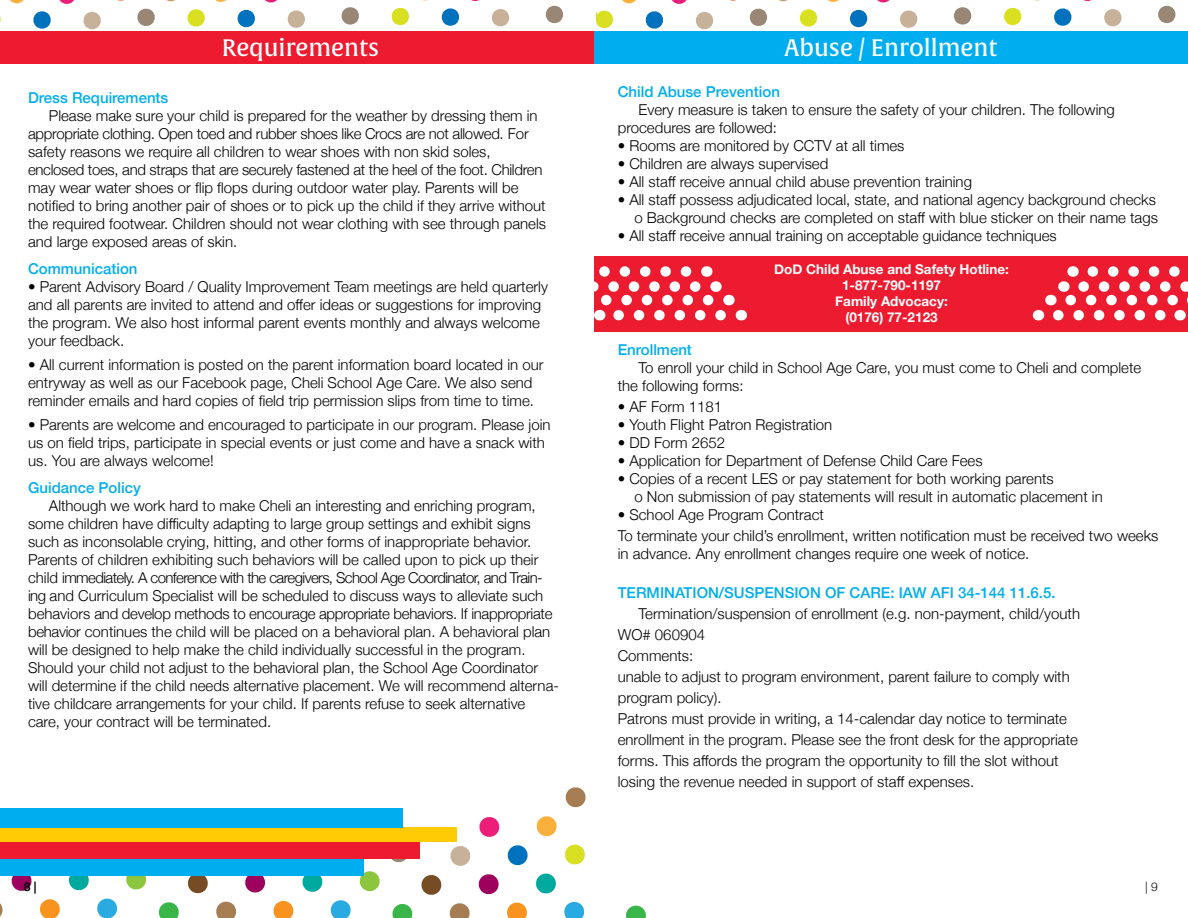
<style>
.page{position:relative;width:1188px;height:918px;background:#fff}
.page>*{position:absolute;margin:0;border:0;box-sizing:border-box;transform-origin:0 0}
.t1{font:23.4px "Alverata Informal PE Medium";color:#fff}
.t2{font:300 15px/18px "Helvetica Neue";color:#000}
.t3{font:500 15px "Helvetica Neue";color:#00aeef}
.t4{font:700 13.5px/16.2px "Helvetica Neue";color:#fff;text-align:center}
.t5{font:700 12px "Helvetica Neue";color:#000}
.t6{font:300 12px "Helvetica Neue";color:#000}
</style>
<div class="page">
<svg style="left:545px;top:5px;width:18px;height:18px"></svg>
<svg style="left:341px;top:7px;width:18px;height:18px"></svg>
<svg style="left:391px;top:7px;width:18px;height:19px"></svg>
<svg style="left:441px;top:8px;width:18px;height:18px"></svg>
<svg style="left:492px;top:9px;width:18px;height:18px"></svg>
<svg style="left:137px;top:8px;width:18px;height:18px"></svg>
<svg style="left:166px;top:0;width:9px;height:2px"></svg>
<svg style="left:187px;top:0;width:39px;height:27px"></svg>
<svg style="left:237px;top:9px;width:18px;height:19px"></svg>
<svg style="left:265px;top:0;width:12px;height:3px"></svg>
<svg style="left:287px;top:10px;width:18px;height:18px"></svg>
<svg style="left:10px;top:0;width:14px;height:4px"></svg>
<svg style="left:33px;top:0;width:41px;height:29px"></svg>
<svg style="left:83px;top:12px;width:18px;height:18px"></svg>
<svg style="left:1158px;top:5px;width:18px;height:18px"></svg>
<svg style="left:954px;top:7px;width:18px;height:18px"></svg>
<svg style="left:1004px;top:7px;width:18px;height:19px"></svg>
<svg style="left:1054px;top:8px;width:18px;height:18px"></svg>
<svg style="left:1104px;top:9px;width:18px;height:18px"></svg>
<svg style="left:749px;top:8px;width:18px;height:18px"></svg>
<svg style="left:779px;top:0;width:9px;height:2px"></svg>
<svg style="left:799px;top:9px;width:19px;height:18px"></svg>
<svg style="left:828px;top:0;width:11px;height:2px"></svg>
<svg style="left:850px;top:9px;width:18px;height:19px"></svg>
<svg style="left:877px;top:0;width:13px;height:3px"></svg>
<svg style="left:900px;top:10px;width:18px;height:18px"></svg>
<svg style="left:595px;top:10px;width:18px;height:18px"></svg>
<svg style="left:622px;top:0;width:14px;height:4px"></svg>
<svg style="left:645px;top:11px;width:18px;height:18px"></svg>
<svg style="left:672px;top:0;width:15px;height:4px"></svg>
<svg style="left:696px;top:12px;width:18px;height:18px"></svg>
<div style="left:0;top:31px;width:594px;height:33px;background:#ed1b2f"></div>
<div style="left:594px;top:256px;width:594px;height:76px;background:#ed1b2f"></div>
<div style="left:595px;top:31px;width:593px;height:33px;background:#00aeef"></div>
<svg style="left:125px;top:875px;width:22px;height:15px"></svg>
<svg style="left:97px;top:898px;width:20px;height:20px"></svg>
<svg style="left:68px;top:875px;width:22px;height:16px"></svg>
<svg style="left:40px;top:899px;width:20px;height:19px"></svg>
<svg style="left:11px;top:875px;width:22px;height:16px"></svg>
<svg style="left:0;top:903px;width:3px;height:14px"></svg>
<svg style="left:391px;top:859px;width:15px;height:3px"></svg>
<svg style="left:359px;top:871px;width:21px;height:20px"></svg>
<svg style="left:330px;top:900px;width:21px;height:18px"></svg>
<svg style="left:301px;top:875px;width:22px;height:17px"></svg>
<svg style="left:273px;top:901px;width:21px;height:17px"></svg>
<svg style="left:244px;top:875px;width:22px;height:18px"></svg>
<svg style="left:216px;top:901px;width:20px;height:17px"></svg>
<svg style="left:187px;top:875px;width:22px;height:19px"></svg>
<svg style="left:159px;top:902px;width:20px;height:16px"></svg>
<svg style="left:565px;top:787px;width:21px;height:21px"></svg>
<svg style="left:565px;top:844px;width:20px;height:21px"></svg>
<svg style="left:536px;top:816px;width:21px;height:21px"></svg>
<svg style="left:564px;top:902px;width:21px;height:16px"></svg>
<svg style="left:536px;top:873px;width:20px;height:21px"></svg>
<svg style="left:507px;top:845px;width:21px;height:21px"></svg>
<svg style="left:479px;top:817px;width:21px;height:20px"></svg>
<svg style="left:507px;top:902px;width:20px;height:16px"></svg>
<svg style="left:478px;top:874px;width:21px;height:21px"></svg>
<svg style="left:450px;top:846px;width:21px;height:20px"></svg>
<svg style="left:449px;top:903px;width:21px;height:15px"></svg>
<svg style="left:421px;top:875px;width:21px;height:20px"></svg>
<svg style="left:392px;top:904px;width:21px;height:14px"></svg>
<svg style="left:626px;top:905px;width:20px;height:13px"></svg>
<div style="left:0;top:827px;width:457px;height:15px;background:#ffcb05"></div>
<div style="left:0;top:808px;width:403px;height:20px;background:#00aeef"></div>
<div style="left:0;top:857px;width:364px;height:18px;background:#00aeef"></div>
<div style="left:0;top:842px;width:419px;height:17px;background:#ed1b2f"></div>
<svg style="left:594px;top:266px;width:127px;height:54px"></svg>
<svg style="left:1058px;top:266px;width:130px;height:54px"></svg>
<h1 class="t1" style="left:222px;top:32px;width:159px">Requirements</h1>
<h1 class="t1" style="left:784px;top:32px;width:215px">Abuse / Enrollment</h1>
<p class="t3" style="left:618px;top:79px;width:164px">Child Abuse Prevention</p>
<p class="t2" style="left:618px;top:99px;width:499px;text-indent:21px">Every measure is taken to ensure the safety of your children. The following procedures are followed:</p>
<p class="t2" style="left:618px;top:135px;width:288px">• Rooms are monitored by CCTV at all times</p>
<p class="t2" style="left:618px;top:153px;width:212px">• Children are always supervised</p>
<p class="t2" style="left:618px;top:171px;width:356px">• All staff receive annual child abuse prevention training</p>
<p class="t2" style="left:618px;top:189px;width:542px;text-align:right">• All staff possess adjudicated local, state, and national agency background checks o Background checks are completed on staff with blue sticker on their name tags</p>
<p class="t2" style="left:618px;top:225px;width:441px">• All staff receive annual training on acceptable guidance techniques</p>
<p class="t3" style="left:28px;top:86px;width:142px">Dress Requirements</p>
<p class="t2" style="left:28px;top:106px;width:519px;text-indent:21px">Please make sure your child is prepared for the weather by dressing them in appropriate clothing. Open toed and rubber shoes like Crocs are not allowed. For safety reasons we require all children to wear shoes with non skid soles, enclosed toes, and straps that are securely fastened at the heel of the foot. Children may wear water shoes or flip flops during outdoor water play. Parents will be notified to bring another pair of shoes or to pick up the child if they arrive without the required footwear. Children should not wear clothing with see through panels and large exposed areas of skin.</p>
<p class="t3" style="left:28px;top:257px;width:111px">Communication</p>
<p class="t2" style="left:28px;top:277px;width:521px">• Parent Advisory Board / Quality Improvement Team meetings are held quarterly and all parents are invited to attend and offer ideas or suggestions for improving the program. We also host informal parent events monthly and always welcome your feedback.</p>
<p class="t2" style="left:28px;top:355px;width:517px">• All current information is posted on the parent information board located in our entryway as well as our Facebook page, Cheli School Age Care. We also send reminder emails and hard copies of field trip permission slips from time to time.</p>
<p class="t2" style="left:28px;top:415px;width:524px">• Parents are welcome and encouraged to participate in our program. Please join us on field trips, participate in special events or just come and have a snack with us. You are always welcome!</p>
<p class="t3" style="left:28px;top:476px;width:114px">Guidance Policy</p>
<p class="t2" style="left:28px;top:496px;width:532px;text-indent:21px">Although we work hard to make Cheli an interesting and enriching program, some children have difficulty adapting to large group settings and exhibit signs such as inconsolable crying, hitting, and other forms of inappropriate behavior.<br>Parents of children exhibiting such behaviors will be called upon to pick up their child immediately. A conference with the caregivers, School Age Coordinator, and Train&shy;ing and Curriculum Specialist will be scheduled to discuss ways to alleviate such behaviors and develop methods to encourage appropriate behaviors. If inappropriate behavior continues the child will be placed on a behavioral plan. A behavioral plan will be designed to help make the child individually successful in the program.<br>Should your child not adjust to the behavioral plan, the School Age Coordinator will determine if the child needs alternative placement. We will recommend alterna&shy;tive childcare arrangements for your child. If parents refuse to seek alternative care, your contract will be terminated.</p>
<p class="t4" style="left:774px;top:261px;width:236px">DoD Child Abuse and Safety Hotline:<br>1-877-790-1197<br>Family Advocacy:<br>(0176) 77-2123</p>
<p class="t3" style="left:618px;top:337px;width:76px">Enrollment</p>
<p class="t2" style="left:618px;top:357px;width:525px;text-indent:21px">To enroll your child in School Age Care, you must come to Cheli and complete the following forms:</p>
<p class="t2" style="left:618px;top:396px;width:106px">• AF Form 1181</p>
<p class="t2" style="left:618px;top:414px;width:216px">• Youth Flight Patron Registration</p>
<p class="t2" style="left:618px;top:432px;width:109px">• DD Form 2652</p>
<p class="t2" style="left:618px;top:450px;width:366px">• Application for Department of Defense Child Care Fees</p>
<p class="t2" style="left:634px;top:468px;width:470px;text-indent:-17px">• Copies of a recent LES or pay statement for both working parents<br>o Non submission of pay statements will result in automatic placement in</p>
<p class="t2" style="left:618px;top:503px;width:542px;line-height:21px">• School Age Program Contract<br>To terminate your child’s enrollment, written notification must be received two weeks</p>
<p class="t2" style="left:618px;top:543px;width:413px">in advance. Any enrollment changes require one week of notice.</p>
<p class="t3" style="left:618px;top:580px;width:439px">TERMINATION/SUSPENSION OF CARE: IAW AFI 34-144 11.6.5.</p>
<p class="t2" style="left:618px;top:602px;width:464px;line-height:21px;text-indent:21px">Termination/suspension of enrollment (e.g. non-payment, child/youth WO# 060904<br>Comments:<br>unable to adjust to program environment, parent failure to comply with program policy).<br>Patrons must provide in writing, a 14-calendar day notice to terminate enrollment in the program. Please see the front desk for the appropriate forms. This affords the program the opportunity to fill the slot without losing the revenue needed in support of staff expenses.</p>
<p class="t5" style="left:24px;top:877px;width:14px">8 |</p>
<p class="t6" style="left:1145px;top:877px;width:14px">| 9</p>
</div>
